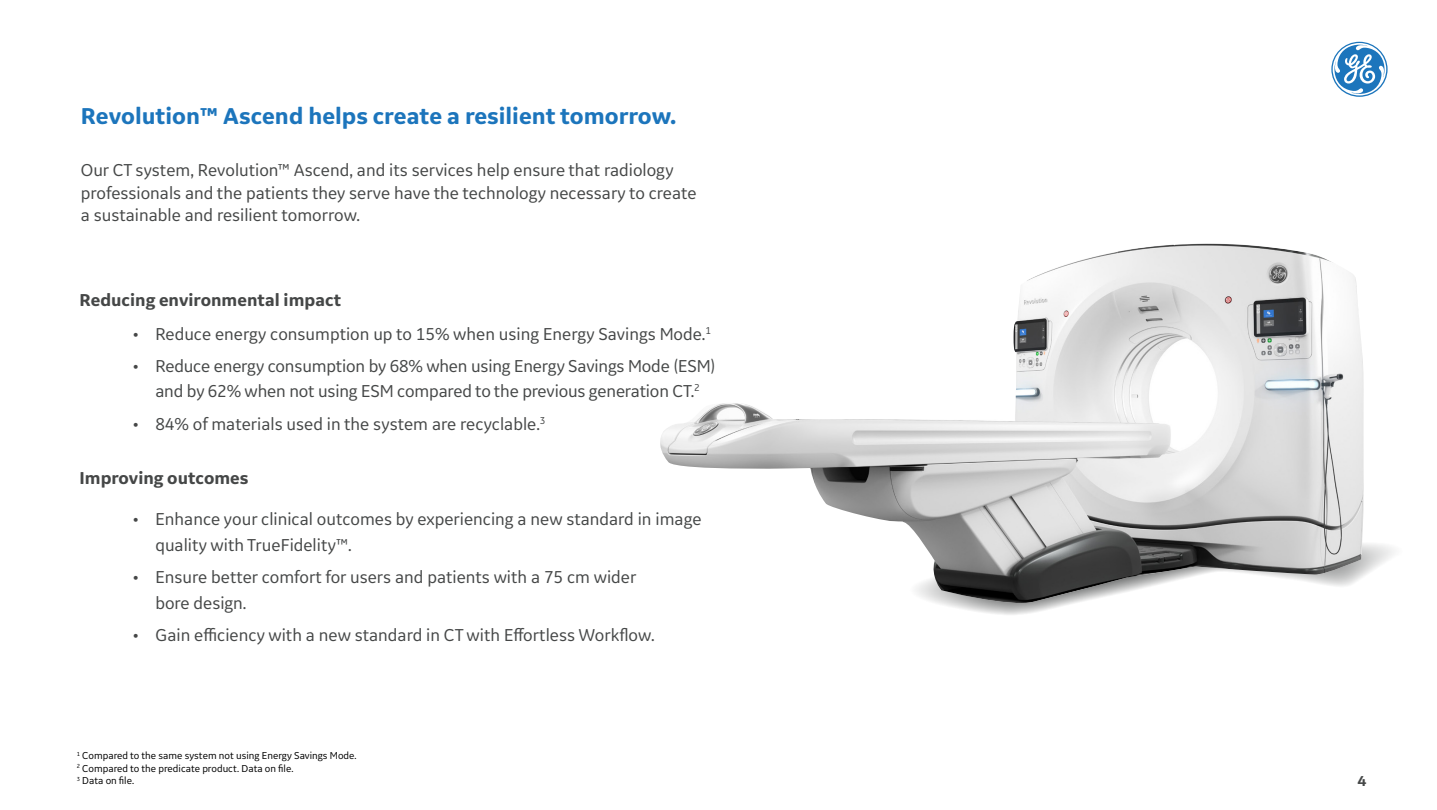
<style>
.page{position:relative;width:1437px;height:810px;background:#fff}
.page>*{position:absolute;margin:0;border:0;box-sizing:border-box;transform-origin:0 0}
.t1{font:700 24px "GE Inspira Sans";color:#1c75bc}
.t2{font:18px/25.5px "GE Inspira Sans";color:#454747}
.t3{font:700 18px "GE Inspira Sans";color:#454747}
.t4{font:700 15px "GE Inspira Sans";color:#454747}
.t5{font:10.5px/12.6px "GE Inspira Sans";color:#000}
</style>
<div class="page">
<svg style="left:1331px;top:42px;width:56px;height:55px"></svg>
<svg style="left:961px;top:500px;width:433px;height:115px"></svg>
<img style="left:660px;top:243px;width:703px;height:362px">
<h1 class="t1" style="left:81px;top:101px;width:597px">Revolution™ Ascend helps create a resilient tomorrow.</h1>
<p class="t2" style="left:81px;top:159px;width:617px;line-height:22.5px">Our CT system, Revolution™ Ascend, and its services help ensure that radiology professionals and the patients they serve have the technology necessary to create a sustainable and resilient tomorrow.</p>
<p class="t3" style="left:80px;top:289px;width:263px">Reducing environmental impact</p>
<p class="t2" style="left:133px;top:320px;width:580px">• Reduce energy consumption up to 15% when using Energy Savings Mode.<sup>1</sup></p>
<p class="t2" style="left:133px;top:353px;width:584px;text-align:center">• Reduce energy consumption by 68% when using Energy Savings Mode (ESM) and by 62% when not using ESM compared to the previous generation CT.<sup>2</sup></p>
<p class="t2" style="left:133px;top:410px;width:414px">• 84% of materials used in the system are recyclable.<sup>3</sup></p>
<p class="t3" style="left:80px;top:467px;width:170px">Improving outcomes</p>
<p class="t2" style="left:155px;top:506px;width:547px;text-indent:-22px">• Enhance your clinical outcomes by experiencing a new standard in image quality with TrueFidelity™.</p>
<p class="t2" style="left:155px;top:564px;width:482px;text-indent:-22px">• Ensure better comfort for users and patients with a 75 cm wider bore design.</p>
<p class="t2" style="left:133px;top:622px;width:523px">• Gain efficiency with a new standard in CT with Effortless Workflow.</p>
<p class="t5" style="left:77px;top:749px;width:281px"><sup>1</sup> Compared to the same system not using Energy Savings Mode.<br><sup>2</sup> Compared to the predicate product. Data on file.<br><sup>3</sup> Data on file.</p>
<p class="t4" style="left:1357px;top:772px;width:10px">4</p>
</div>
